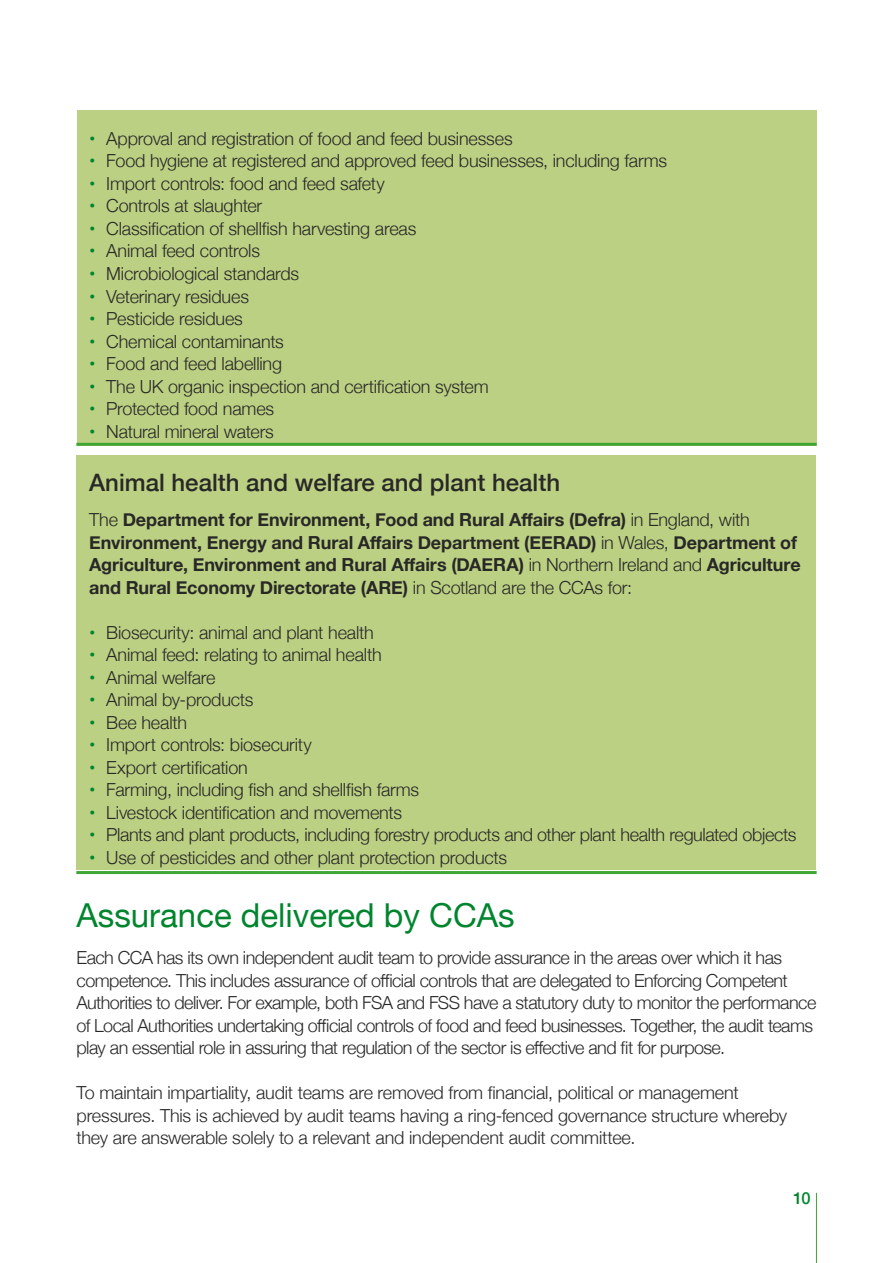
<style>
.page{position:relative;width:893px;height:1263px;background:#fff}
.page>*{position:absolute;margin:0;border:0;box-sizing:border-box;transform-origin:0 0}
.Heading_2{font:33px "Helvetica Neue";color:#00852e}
.Heading_3{font:500 24px "Helvetica Neue";color:#282827}
.Body_copy{font:300 18px/22.5px "Helvetica Neue";letter-spacing:-.015em;color:#282827}
.Body_copy-2{font:700 18px/22.5px "Helvetica Neue";letter-spacing:-.005em;color:#282827}
.t1{font:500 16.5px "Helvetica Neue";color:#00852e}
.s1{font-weight:400;color:#00852e}
.s2{font-weight:300}
</style>
<div class="page">
<hr style="left:816px;top:1193px;width:1px;height:70px;background:#3fa535">
<div style="left:76px;top:455px;width:740px;height:415px;background:#bcd083"></div>
<div style="left:77px;top:111px;width:739px;height:335px;background:#bcd083"></div>
<hr style="left:76px;top:443px;width:741px;height:3px;background:#3fa535">
<hr style="left:76px;top:871px;width:741px;height:3px;background:#3fa535">
<p class="Body_copy" style="left:89px;top:126px;width:425px"><span class="s1">•</span> Approval and registration of food and feed businesses</p>
<p class="Body_copy" style="left:89px;top:148px;width:579px"><span class="s1">•</span> Food hygiene at registered and approved feed businesses, including farms</p>
<p class="Body_copy" style="left:89px;top:171px;width:297px"><span class="s1">•</span> Import controls: food and feed safety</p>
<p class="Body_copy" style="left:89px;top:193px;width:175px"><span class="s1">•</span> Controls at slaughter</p>
<p class="Body_copy" style="left:89px;top:216px;width:329px"><span class="s1">•</span> Classification of shellfish harvesting areas</p>
<p class="Body_copy" style="left:89px;top:238px;width:172px"><span class="s1">•</span> Animal feed controls</p>
<p class="Body_copy" style="left:89px;top:261px;width:211px"><span class="s1">•</span> Microbiological standards</p>
<p class="Body_copy" style="left:89px;top:283px;width:161px"><span class="s1">•</span> Veterinary residues</p>
<p class="Body_copy" style="left:89px;top:306px;width:155px"><span class="s1">•</span> Pesticide residues</p>
<p class="Body_copy" style="left:89px;top:328px;width:196px"><span class="s1">•</span> Chemical contaminants</p>
<p class="Body_copy" style="left:89px;top:351px;width:194px"><span class="s1">•</span> Food and feed labelling</p>
<p class="Body_copy" style="left:89px;top:373px;width:401px"><span class="s1">•</span> The UK organic inspection and certification system</p>
<p class="Body_copy" style="left:89px;top:396px;width:186px"><span class="s1">•</span> Protected food names</p>
<p class="Body_copy" style="left:89px;top:418px;width:186px"><span class="s1">•</span> Natural mineral waters</p>
<h3 class="Heading_3" style="left:89px;top:463px;width:472px">Animal health and welfare and plant health</h3>
<p class="Body_copy-2" style="left:89px;top:509px;width:713px"><span class="s2">The</span> Department for Environment, Food and Rural Affairs (Defra) <span class="s2">in England, with </span>Environment, Energy and Rural Affairs Department (EERAD) <span class="s2">in Wales,</span> Department of Agriculture, Environment and Rural Affairs (DAERA) <span class="s2">in Northern Ireland and</span> Agriculture and Rural Economy Directorate (ARE) <span class="s2">in Scotland are the CCAs for:</span></p>
<p class="Body_copy" style="left:89px;top:620px;width:286px"><span class="s1">•</span> Biosecurity: animal and plant health</p>
<p class="Body_copy" style="left:89px;top:642px;width:294px"><span class="s1">•</span> Animal feed: relating to animal health</p>
<p class="Body_copy" style="left:89px;top:665px;width:128px"><span class="s1">•</span> Animal welfare</p>
<p class="Body_copy" style="left:89px;top:687px;width:166px"><span class="s1">•</span> Animal by-products</p>
<p class="Body_copy" style="left:89px;top:710px;width:99px"><span class="s1">•</span> Bee health</p>
<p class="Body_copy" style="left:89px;top:732px;width:224px"><span class="s1">•</span> Import controls: biosecurity</p>
<p class="Body_copy" style="left:89px;top:755px;width:160px"><span class="s1">•</span> Export certification</p>
<p class="Body_copy" style="left:89px;top:777px;width:331px"><span class="s1">•</span> Farming, including fish and shellfish farms</p>
<p class="Body_copy" style="left:89px;top:800px;width:314px"><span class="s1">•</span> Livestock identification and movements</p>
<p class="Body_copy" style="left:89px;top:822px;width:709px"><span class="s1">•</span> Plants and plant products, including forestry products and other plant health regulated objects</p>
<p class="Body_copy" style="left:89px;top:845px;width:419px"><span class="s1">•</span> Use of pesticides and other plant protection products</p>
<h2 class="Heading_2" style="left:77px;top:891px;width:440px">Assurance delivered by CCAs</h2>
<p class="Body_copy" style="left:77px;top:945px;width:741px">Each CCA has its own independent audit team to provide assurance in the areas over which it has competence. This includes assurance of official controls that are delegated to Enforcing Competent Authorities to deliver. For example, both FSA and FSS have a statutory duty to monitor the performance of Local Authorities undertaking official controls of food and feed businesses. Together, the audit teams play an essential role in assuring that regulation of the sector is effective and fit for purpose.</p>
<p class="Body_copy" style="left:77px;top:1080px;width:712px">To maintain impartiality, audit teams are removed from financial, political or management pressures. This is achieved by audit teams having a ring-fenced governance structure whereby they are answerable solely to a relevant and independent audit committee.</p>
<p class="t1" style="left:793px;top:1185px;width:19px">10</p>
</div>
